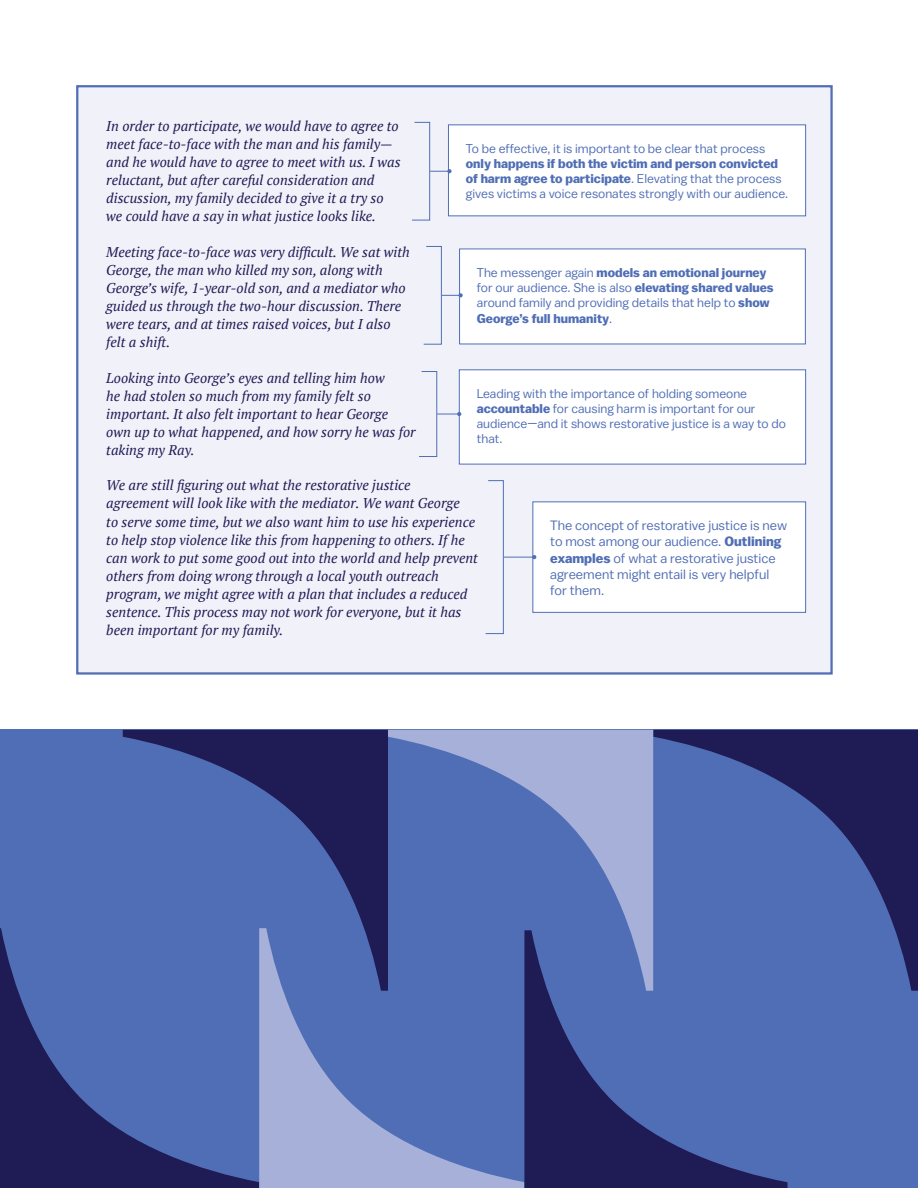
<style>
.page{position:relative;width:918px;height:1188px;background:#fff}
.page>*{position:absolute;margin:0;border:0;box-sizing:border-box;transform-origin:0 0}
.t1{font:italic 14.1px/18.1px "PT Serif";color:#1e1b55}
.t2{font:13.5px/16.2px "Balto";color:#506eb5}
.t3{font:12.75px/15.3px "Balto";color:#506eb5}
.s1{font-weight:700}
</style>
<div class="page">
<div style="left:76px;top:85px;width:757px;height:590px;background:#f1f2f9;border:2px solid #506eb5"></div>
<div style="left:448px;top:125px;width:358px;height:91px;background:#fff"></div>
<div style="left:448px;top:124px;width:358px;height:92px;border:1px solid #506eb5"></div>
<div style="left:460px;top:249px;width:345px;height:95px;background:#fff"></div>
<div style="left:459px;top:370px;width:347px;height:94px;background:#fff"></div>
<div style="left:459px;top:369px;width:347px;height:95px;border:1px solid #506eb5"></div>
<div style="left:533px;top:502px;width:273px;height:110px;background:#fff"></div>
<div style="left:532px;top:501px;width:274px;height:112px;border:1px solid #506eb5"></div>
<div style="left:0;top:730px;width:918px;height:458px;background:#506eb5"></div>
<svg style="left:485px;top:480px;width:19px;height:154px"></svg>
<svg style="left:412px;top:122px;width:40px;height:99px"></svg>
<svg style="left:423px;top:246px;width:40px;height:99px"></svg>
<svg style="left:419px;top:371px;width:42px;height:86px"></svg>
<hr style="left:504px;top:557px;width:30px;height:1px;background:#506eb5">
<svg style="left:532px;top:555px;width:4px;height:4px"></svg>
<svg style="left:0;top:928px;width:259px;height:260px"></svg>
<svg style="left:653px;top:730px;width:265px;height:261px"></svg>
<svg style="left:259px;top:991px;width:265px;height:197px"></svg>
<svg style="left:388px;top:730px;width:265px;height:200px"></svg>
<svg style="left:524px;top:930px;width:264px;height:258px"></svg>
<svg style="left:123px;top:730px;width:265px;height:261px"></svg>
<p class="t1" style="left:106px;top:117px;width:296px">In order to participate, we would have to agree to meet face-to-face with the man and his family— and he would have to agree to meet with us. I was reluctant, but after careful consideration and discussion, my family decided to give it a try so we could have a say in what justice looks like.</p>
<p class="t1" style="left:106px;top:242px;width:305px">Meeting face-to-face was very difficult. We sat with George, the man who killed my son, along with George’s wife, 1-year-old son, and a mediator who guided us through the two-hour discussion. There were tears, and at times raised voices, but I also felt a shift.</p>
<p class="t1" style="left:106px;top:368px;width:311px">Looking into George’s eyes and telling him how<br>he had stolen so much from my family felt so important. It also felt important to hear George own up to what happened, and how sorry he was for taking my Ray.</p>
<p class="t1" style="left:106px;top:476px;width:373px">We are still figuring out what the restorative justice<br>agreement will look like with the mediator. We want George<br>to serve some time, but we also want him to use his experience to help stop violence like this from happening to others. If he can work to put some good out into the world and help prevent others from doing wrong through a local youth outreach program, we might agree with a plan that includes a reduced sentence. This process may not work for everyone, but it has been important for my family.</p>
<p class="t3" style="left:466px;top:140px;width:301px">To be effective, it is important to be clear that process</p>
<p class="t3" style="left:466px;top:155px;width:324px"><span class="s1">only happens if both the victim and person convicted of harm agree to participate</span>. Elevating that the process gives victims a voice resonates strongly with our audience.</p>
<p class="t3" style="left:477px;top:264px;width:298px">The messenger again <span class="s1">models an emotional journey </span>for our audience. She is also <span class="s1">elevating shared values </span>around family and providing details that help to <span class="s1">show George’s full humanity</span>.</p>
<p class="t3" style="left:477px;top:385px;width:311px">Leading with the importance of holding someone <span class="s1">accountable</span> for causing harm is important for our audience—and it shows restorative justice is a way to do that.</p>
<p class="t2" style="left:550px;top:517px;width:238px">The concept of restorative justice is new to most among our audience. <span class="s1">Outlining examples</span> of what a restorative justice agreement might entail is very helpful for them.</p>
</div>
